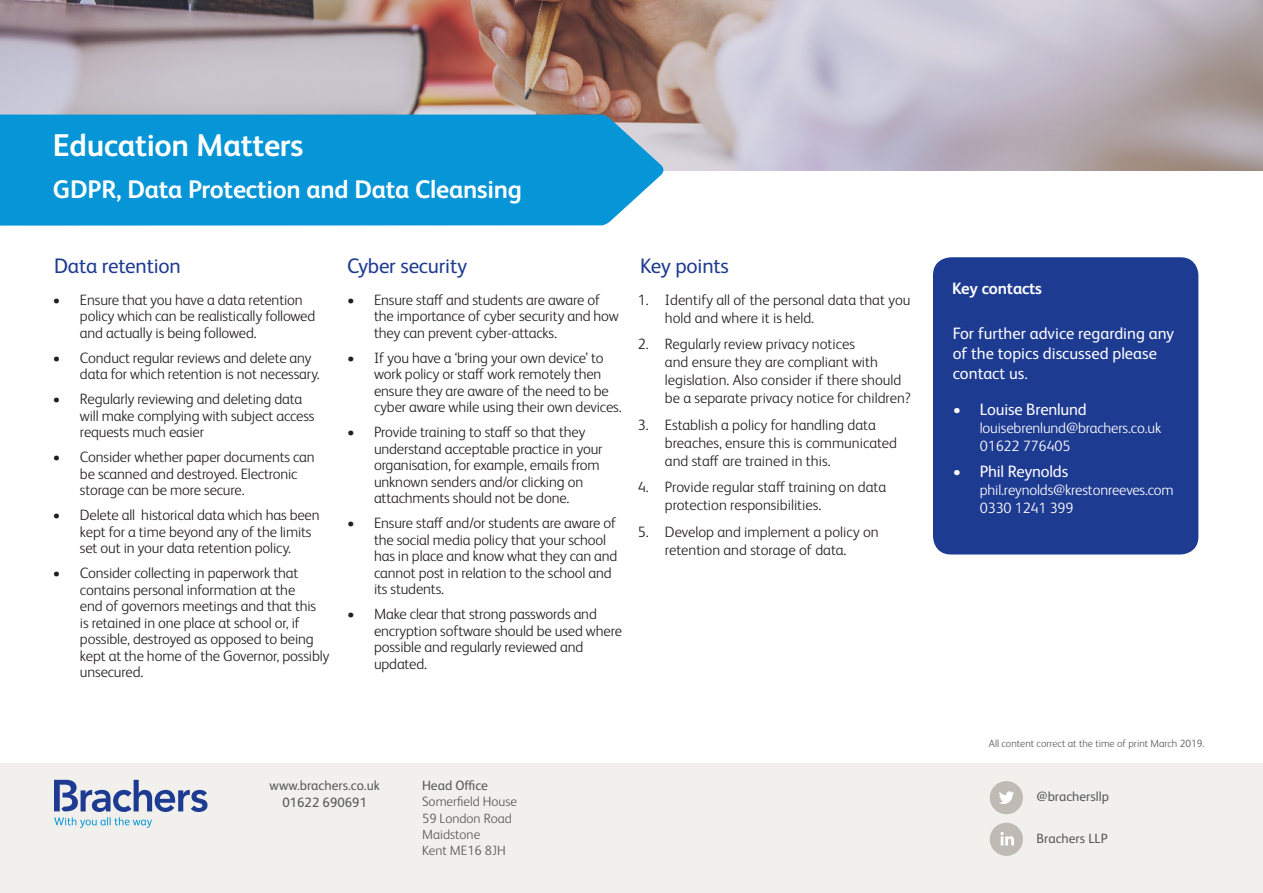
<style>
.page{position:relative;width:1263px;height:893px;background:#fff}
.page>*{position:absolute;margin:0;border:0;box-sizing:border-box;transform-origin:0 0}
.t1{font:700 31.5px "FS Albert Pro";letter-spacing:-.01em;color:#fff}
.t2{font:700 25.5px "FS Albert Pro";letter-spacing:-.01em;color:#fff}
.t3{font:21px "FS Albert Pro";letter-spacing:-.01em;color:#1e3b92}
.t4{font:16.5px/19.8px "FS Albert Pro";color:#fff}
.t5{font:700 16.5px "FS Albert Pro";letter-spacing:-.01em;color:#fff}
.t6{font:300 15px/16.5px "FS Albert Pro";letter-spacing:-.01em;color:#231f20}
.t7{font:300 15px/18px "FS Albert Pro";letter-spacing:-.01em;color:#fff}
.t8{font:13.5px "FS Albert Pro";color:#57585a}
.t9{font:300 13.5px/16.2px "FS Albert Pro";color:#57585a}
.t10{font:300 10.5px "FS Albert Pro";color:#57585a}
</style>
<div class="page">
<img style="left:0;top:0;width:1263px;height:170px">
<div style="left:0;top:115px;width:663px;height:111px;background:#0696d7"></div>
<div style="left:0;top:763px;width:1263px;height:130px;background:#f1f0ed"></div>
<div style="left:990px;top:781px;width:33px;height:33px;background:#bfbab3;border-radius:50%"></div>
<svg style="left:999px;top:791px;width:15px;height:13px"></svg>
<div style="left:990px;top:823px;width:33px;height:33px;background:#bfbab3;border-radius:50%"></div>
<svg style="left:1000px;top:832px;width:14px;height:13px"></svg>
<svg style="left:54px;top:780px;width:153px;height:48px"></svg>
<div style="left:933px;top:257px;width:265px;height:297px;background:#1e3b92;border-radius:18px"></div>
<h1 class="t1" style="left:53px;top:123px;width:252px">Education Matters</h1>
<h2 class="t2" style="left:53px;top:171px;width:470px">GDPR, Data Protection and Data Cleansing</h2>
<p class="t3" style="left:54px;top:251px;width:128px">Data retention</p>
<p class="t6" style="left:80px;top:290px;width:237px;text-indent:-27px">• Ensure that you have a data retention policy which can be realistically followed and actually is being followed.</p>
<p class="t6" style="left:80px;top:348px;width:241px;text-indent:-27px">• Conduct regular reviews and delete any data for which retention is not necessary.</p>
<p class="t6" style="left:80px;top:390px;width:236px;text-indent:-27px">• Regularly reviewing and deleting data will make complying with subject access requests much easier</p>
<p class="t6" style="left:80px;top:448px;width:236px;text-indent:-27px">• Consider whether paper documents can be scanned and destroyed. Electronic storage can be more secure.</p>
<p class="t6" style="left:80px;top:506px;width:241px;text-indent:-27px">• Delete all historical data which has been kept for a time beyond any of the limits set out in your data retention policy.</p>
<p class="t6" style="left:80px;top:564px;width:251px;text-indent:-27px">• Consider collecting in paperwork that contains personal information at the<br>end of governors meetings and that this<br>is retained in one place at school or, if possible, destroyed as opposed to being kept at the home of the Governor, possibly unsecured.</p>
<p class="t3" style="left:347px;top:251px;width:122px">Cyber security</p>
<p class="t6" style="left:374px;top:290px;width:246px;text-indent:-27px">• Ensure staff and students are aware of the importance of cyber security and how they can prevent cyber-attacks.</p>
<p class="t6" style="left:374px;top:348px;width:249px;text-indent:-27px">• If you have a ‘bring your own device’ to work policy or staff work remotely then ensure they are aware of the need to be cyber aware while using their own devices.</p>
<p class="t6" style="left:374px;top:423px;width:230px;text-indent:-27px">• Provide training to staff so that they understand acceptable practice in your organisation, for example, emails from unknown senders and/or clicking on attachments should not be done.</p>
<p class="t6" style="left:374px;top:514px;width:245px;text-indent:-27px">• Ensure staff and/or students are aware of the social media policy that your school has in place and know what they can and cannot post in relation to the school and its students.</p>
<p class="t6" style="left:374px;top:605px;width:250px;text-indent:-27px">• Make clear that strong passwords and encryption software should be used where possible and regularly reviewed and updated.</p>
<p class="t3" style="left:640px;top:251px;width:90px">Key points</p>
<p class="t6" style="left:665px;top:290px;width:247px;line-height:18px;text-indent:-27px">1. Identify all of the personal data that you hold and where it is held.</p>
<p class="t6" style="left:665px;top:334px;width:248px;line-height:18px;text-indent:-27px">2. Regularly review privacy notices<br>and ensure they are compliant with legislation. Also consider if there should be a separate privacy notice for children?</p>
<p class="t6" style="left:665px;top:415px;width:234px;line-height:18px;text-indent:-27px">3. Establish a policy for handling data breaches, ensure this is communicated and staff are trained in this.</p>
<p class="t6" style="left:665px;top:477px;width:223px;line-height:18px;text-indent:-27px">4. Provide regular staff training on data protection responsibilities.</p>
<p class="t6" style="left:638px;top:522px;width:242px;line-height:18px;text-align:center">5. Develop and implement a policy on retention and storage of data.</p>
<p class="t8" style="left:270px;top:776px;width:112px">www.brachers.co.uk</p>
<p class="t8" style="left:282px;top:792px;width:86px">01622 690691</p>
<p class="t8" style="left:422px;top:776px;width:67px">Head Office</p>
<p class="t9" style="left:422px;top:793px;width:96px">Somerfield House<br>59 London Road<br>Maidstone<br>Kent ME16 8JH</p>
<p class="t5" style="left:952px;top:277px;width:91px">Key contacts</p>
<p class="t4" style="left:953px;top:322px;width:223px">For further advice regarding any of the topics discussed please contact us.</p>
<p class="t4" style="left:953px;top:398px;width:136px">• Louise Brenlund</p>
<p class="t7" style="left:980px;top:418px;width:183px">louisebrenlund@brachers.co.uk<br>01622 776405</p>
<p class="t4" style="left:953px;top:460px;width:117px">• Phil Reynolds</p>
<p class="t7" style="left:980px;top:480px;width:196px">phil.reynolds@krestonreeves.com<br>0330 1241 399</p>
<p class="t10" style="left:989px;top:736px;width:217px">All content correct at the time of print March 2019.</p>
<p class="t8" style="left:1036px;top:787px;width:74px">@brachersllp</p>
<p class="t8" style="left:1036px;top:829px;width:73px">Brachers LLP</p>
</div>
